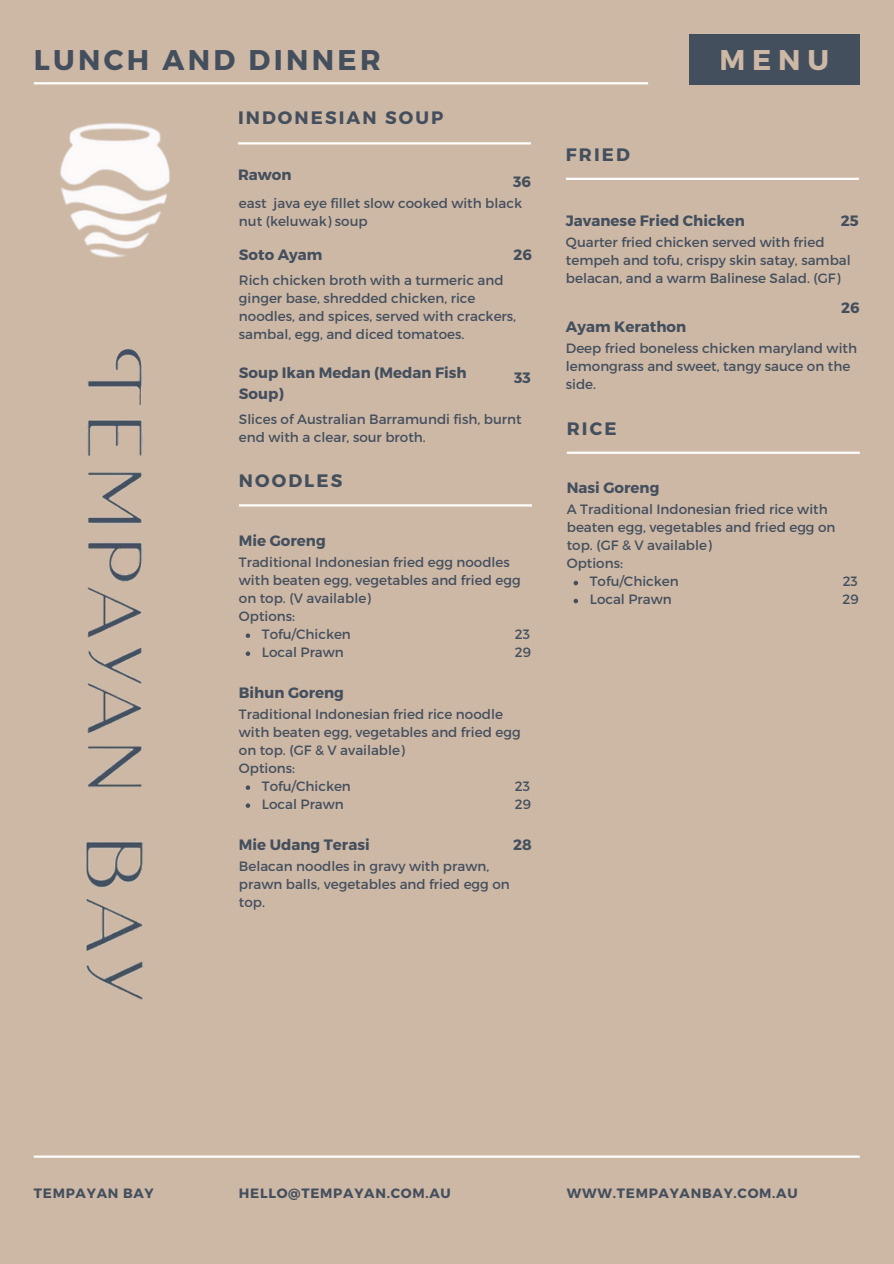
<style>
.page{position:relative;width:894px;height:1264px;background:#fff}
.page>*{position:absolute;margin:0;border:0;box-sizing:border-box;transform-origin:0 0}
.t1{font:700 28.5px "Montserrat";letter-spacing:.115em;color:#444f5e}
.t2{font:700 28.5px "Montserrat";color:#cdb8a5}
.t3{font:700 18px "Montserrat";letter-spacing:.115em;color:#444f5e}
.t4{font:700 15px/20.2px "Montserrat";color:#444f5e}
.t5{font:13.5px/18px "Montserrat";color:#444f5e}
.t6{font:700 13.5px "Montserrat";letter-spacing:.055em;color:#444f5e}
</style>
<div class="page">
<div style="left:0;top:0;width:893px;height:1263px;background:#cdb8a5"></div>
<hr style="left:34px;top:1155px;width:825px;height:2px;background:#fffefe">
<hr style="left:34px;top:82px;width:614px;height:2px;background:#fffefe">
<div style="left:688px;top:34px;width:171px;height:50px;background:#444f5e"></div>
<hr style="left:239px;top:504px;width:292px;height:2px;background:#fffefe">
<svg style="left:245px;top:633px;width:5px;height:5px"></svg>
<svg style="left:245px;top:651px;width:5px;height:5px"></svg>
<svg style="left:245px;top:785px;width:5px;height:5px"></svg>
<svg style="left:245px;top:803px;width:5px;height:5px"></svg>
<hr style="left:566px;top:451px;width:293px;height:3px;background:#fffefe">
<svg style="left:573px;top:581px;width:5px;height:4px"></svg>
<svg style="left:573px;top:599px;width:5px;height:4px"></svg>
<img style="left:60px;top:123px;width:110px;height:135px">
<img style="left:87px;top:348px;width:56px;height:439px">
<img style="left:86px;top:841px;width:57px;height:159px">
<hr style="left:238px;top:142px;width:293px;height:2px;background:#fffefe">
<hr style="left:565px;top:178px;width:293px;height:2px;background:#fffefe">
<h1 class="t1" style="left:34px;top:41px;width:348px">LUNCH AND DINNER</h1>
<p class="t3" style="left:238px;top:106px;width:207px">INDONESIAN SOUP</p>
<p class="t4" style="left:238px;top:164px;width:55px">Rawon</p>
<p class="t5" style="left:239px;top:193px;width:284px">east java eye fillet slow cooked with black nut (keluwak) soup</p>
<h3 class="t4" style="left:513px;top:244px;width:20px">26</h3>
<h4 class="t4" style="left:513px;top:171px;width:19px">36</h4>
<p class="t4" style="left:239px;top:244px;width:85px">Soto Ayam</p>
<h2 class="t5" style="left:239px;top:271px;width:279px">Rich chicken broth with a turmeric and ginger base, shredded chicken, rice noodles, and spices, served with crackers, sambal, egg, and diced tomatoes.</h2>
<p class="t4" style="left:239px;top:362px;width:229px">Soup Ikan Medan (Medan Fish<br>Soup)</p>
<p class="t5" style="left:239px;top:409px;width:284px">Slices of Australian Barramundi fish, burnt end with a clear, sour broth.</p>
<h4 class="t4" style="left:514px;top:367px;width:18px">33</h4>
<p class="t3" style="left:239px;top:469px;width:105px">NOODLES</p>
<h1 class="t4" style="left:239px;top:530px;width:88px">Mie Goreng</h1>
<p class="t5" style="left:239px;top:552px;width:283px">Traditional Indonesian fried egg noodles with beaten egg, vegetables and fried egg on top. (V available)</p>
<p class="t5" style="left:239px;top:606px;width:58px">Options:</p>
<p class="t5" style="left:262px;top:624px;width:90px">Tofu/Chicken</p>
<p class="t5" style="left:514px;top:624px;width:17px">23</p>
<h2 class="t5" style="left:262px;top:642px;width:83px">Local Prawn</h2>
<h2 class="t5" style="left:514px;top:642px;width:18px">29</h2>
<h4 class="t4" style="left:239px;top:682px;width:106px">Bihun Goreng</h4>
<p class="t5" style="left:239px;top:704px;width:283px">Traditional Indonesian fried rice noodle with beaten egg, vegetables and fried egg on top. (GF &amp; V available)</p>
<p class="t5" style="left:239px;top:758px;width:58px">Options:</p>
<h4 class="t5" style="left:262px;top:776px;width:90px">Tofu/Chicken</h4>
<h4 class="t5" style="left:514px;top:776px;width:17px">23</h4>
<p class="t5" style="left:262px;top:794px;width:83px">Local Prawn</p>
<p class="t5" style="left:514px;top:794px;width:18px">29</p>
<p class="t4" style="left:239px;top:833px;width:132px">Mie Udang Terasi</p>
<h4 class="t5" style="left:239px;top:856px;width:272px">Belacan noodles in gravy with prawn, prawn balls, vegetables and fried egg on top.</h4>
<p class="t4" style="left:513px;top:833px;width:20px">28</p>
<p class="t3" style="left:565px;top:143px;width:65px">FRIED</p>
<p class="t2" style="left:719px;top:41px;width:111px">MENU</p>
<h4 class="t4" style="left:565px;top:210px;width:181px">Javanese Fried Chicken</h4>
<p class="t5" style="left:565px;top:232px;width:286px">Quarter fried chicken served with fried tempeh and tofu, crispy skin satay, sambal belacan, and a warm Balinese Salad. (GF)</p>
<p class="t4" style="left:840px;top:210px;width:19px">25</p>
<h3 class="t4" style="left:841px;top:297px;width:20px">26</h3>
<p class="t4" style="left:565px;top:316px;width:122px">Ayam Kerathon</p>
<h2 class="t5" style="left:565px;top:339px;width:292px">Deep fried boneless chicken maryland with lemongrass and sweet, tangy sauce on the side.</h2>
<h2 class="t3" style="left:566px;top:416px;width:51px">RICE</h2>
<h4 class="t4" style="left:566px;top:477px;width:94px">Nasi Goreng</h4>
<p class="t5" style="left:566px;top:500px;width:270px">A Traditional Indonesian fried rice with beaten egg, vegetables and fried egg on top. (GF &amp; V available)</p>
<p class="t5" style="left:566px;top:554px;width:58px">Options:</p>
<p class="t5" style="left:589px;top:572px;width:90px">Tofu/Chicken</p>
<p class="t5" style="left:842px;top:572px;width:17px">23</p>
<p class="t5" style="left:589px;top:590px;width:83px">Local Prawn</p>
<p class="t5" style="left:842px;top:590px;width:18px">29</p>
<h4 class="t6" style="left:34px;top:1184px;width:121px">TEMPAYAN BAY</h4>
<p class="t6" style="left:239px;top:1184px;width:213px">HELLO@TEMPAYAN.COM.AU</p>
<p class="t6" style="left:566px;top:1184px;width:232px">WWW.TEMPAYANBAY.COM.AU</p>
</div>
